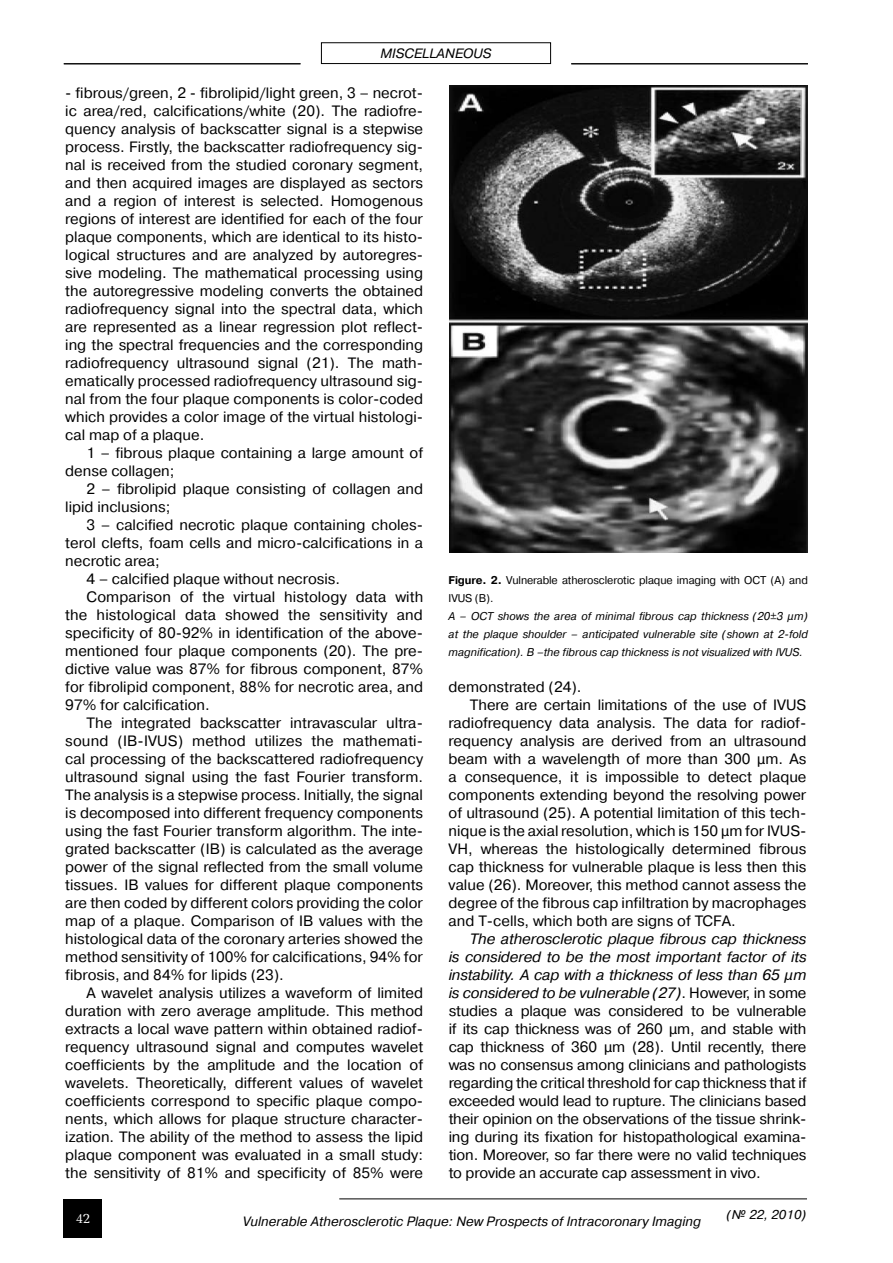
<style>
.page{position:relative;width:893px;height:1263px;background:#fff}
.page>*{position:absolute;margin:0;border:0;box-sizing:border-box;transform-origin:0 0}
.t1{font:15px "Pragmatica C";color:#000}
.t2{font:italic 15px "Pragmatica C";letter-spacing:-.01em;color:#000}
.t3{font:italic 13.5px "Pragmatica C";color:#000}
.t4{font:13.5px "Baltica C";color:#fff}
.t5{font:italic 12.75px "Pragmatica C";color:#000}
.t6{font:italic 11.25px/18px "Pragmatica C";color:#000}
.s1{font-weight:700;font-style:normal}
.s2{font-style:normal}
</style>
<div class="page">
<div style="left:64px;top:1199px;width:38px;height:38px;background:#000"></div>
<hr style="left:339px;top:1198px;width:468px;height:1px;background:#000">
<hr style="left:64px;top:64px;width:236px;height:1px;background:#000">
<hr style="left:571px;top:64px;width:237px;height:1px;background:#000">
<div style="left:321px;top:43px;width:230px;height:21px;border:1px solid #000"></div>
<img style="left:450px;top:85px;width:358px;height:468px">
<p class="t3" style="left:380px;top:46px;width:113px">MISCELLANEOUS</p>
<p class="t1" style="left:65px;top:85px;width:359px">- fibrous/green, 2 - fibrolipid/light green, 3 – necrot-</p>
<p class="t1" style="left:65px;top:103px;width:359px">ic area/red, calcifications/white (20). The radiofre-</p>
<p class="t1" style="left:65px;top:121px;width:359px">quency analysis of backscatter signal is a stepwise</p>
<p class="t1" style="left:65px;top:139px;width:359px">process. Firstly, the backscatter radiofrequency sig-</p>
<p class="t1" style="left:65px;top:157px;width:359px">nal is received from the studied coronary segment,</p>
<p class="t1" style="left:65px;top:175px;width:359px">and then acquired images are displayed as sectors</p>
<p class="t1" style="left:65px;top:193px;width:359px">and a region of interest is selected. Homogenous</p>
<p class="t1" style="left:65px;top:211px;width:359px">regions of interest are identified for each of the four</p>
<p class="t1" style="left:65px;top:229px;width:359px">plaque components, which are identical to its histo-</p>
<p class="t1" style="left:65px;top:247px;width:359px">logical structures and are analyzed by autoregres-</p>
<p class="t1" style="left:65px;top:265px;width:359px">sive modeling. The mathematical processing using</p>
<p class="t1" style="left:65px;top:283px;width:359px">the autoregressive modeling converts the obtained</p>
<p class="t1" style="left:65px;top:301px;width:359px">radiofrequency signal into the spectral data, which</p>
<p class="t1" style="left:65px;top:319px;width:359px">are represented as a linear regression plot reflect-</p>
<p class="t1" style="left:65px;top:337px;width:359px">ing the spectral frequencies and the corresponding</p>
<p class="t1" style="left:65px;top:355px;width:359px">radiofrequency ultrasound signal (21). The math-</p>
<p class="t1" style="left:65px;top:373px;width:359px">ematically processed radiofrequency ultrasound sig-</p>
<p class="t1" style="left:65px;top:391px;width:359px">nal from the four plaque components is color-coded</p>
<p class="t1" style="left:65px;top:409px;width:359px">which provides a color image of the virtual histologi-</p>
<p class="t1" style="left:65px;top:427px;width:141px">cal map of a plaque.</p>
<p class="t1" style="left:87px;top:445px;width:338px">1 – fibrous plaque containing a large amount of</p>
<p class="t1" style="left:65px;top:463px;width:111px">dense collagen;</p>
<p class="t1" style="left:87px;top:481px;width:338px">2 – fibrolipid plaque consisting of collagen and</p>
<p class="t1" style="left:65px;top:499px;width:107px">lipid inclusions;</p>
<p class="t1" style="left:87px;top:517px;width:338px">3 – calcified necrotic plaque containing choles-</p>
<p class="t1" style="left:65px;top:535px;width:359px">terol clefts, foam cells and micro-calcifications in a</p>
<p class="t1" style="left:65px;top:553px;width:96px">necrotic area;</p>
<p class="t1" style="left:87px;top:571px;width:255px">4 – calcified plaque without necrosis.</p>
<p class="t1" style="left:87px;top:589px;width:338px">Comparison of the virtual histology data with</p>
<p class="t1" style="left:65px;top:607px;width:359px">the histological data showed the sensitivity and</p>
<p class="t1" style="left:65px;top:625px;width:359px">specificity of 80-92% in identification of the above-</p>
<p class="t1" style="left:65px;top:643px;width:359px">mentioned four plaque components (20). The pre-</p>
<p class="t1" style="left:65px;top:661px;width:359px">dictive value was 87% for fibrous component, 87%</p>
<p class="t1" style="left:65px;top:679px;width:359px">for fibrolipid component, 88% for necrotic area, and</p>
<p class="t1" style="left:65px;top:697px;width:146px">97% for calcification.</p>
<p class="t1" style="left:87px;top:715px;width:338px">The integrated backscatter intravascular ultra-</p>
<p class="t1" style="left:65px;top:733px;width:359px">sound (IB-IVUS) method utilizes the mathemati-</p>
<p class="t1" style="left:65px;top:751px;width:359px">cal processing of the backscattered radiofrequency</p>
<p class="t1" style="left:65px;top:769px;width:359px">ultrasound signal using the fast Fourier transform.</p>
<p class="t1" style="left:65px;top:787px;width:359px">The analysis is a stepwise process. Initially, the signal</p>
<p class="t1" style="left:65px;top:805px;width:359px">is decomposed into different frequency components</p>
<p class="t1" style="left:65px;top:823px;width:359px">using the fast Fourier transform algorithm. The inte-</p>
<p class="t1" style="left:65px;top:841px;width:359px">grated backscatter (IB) is calculated as the average</p>
<p class="t1" style="left:65px;top:859px;width:359px">power of the signal reflected from the small volume</p>
<p class="t1" style="left:65px;top:877px;width:359px">tissues. IB values for different plaque components</p>
<p class="t1" style="left:65px;top:895px;width:359px">are then coded by different colors providing the color</p>
<p class="t1" style="left:65px;top:913px;width:359px">map of a plaque. Comparison of IB values with the</p>
<p class="t1" style="left:65px;top:931px;width:359px">histological data of the coronary arteries showed the</p>
<p class="t1" style="left:65px;top:949px;width:359px">method sensitivity of 100% for calcifications, 94% for</p>
<p class="t1" style="left:65px;top:967px;width:220px">fibrosis, and 84% for lipids (23).</p>
<p class="t1" style="left:87px;top:985px;width:338px">A wavelet analysis utilizes a waveform of limited</p>
<p class="t1" style="left:65px;top:1003px;width:359px">duration with zero average amplitude. This method</p>
<p class="t1" style="left:65px;top:1021px;width:359px">extracts a local wave pattern within obtained radiof-</p>
<p class="t1" style="left:65px;top:1039px;width:359px">requency ultrasound signal and computes wavelet</p>
<p class="t1" style="left:65px;top:1057px;width:359px">coefficients by the amplitude and the location of</p>
<p class="t1" style="left:65px;top:1075px;width:359px">wavelets. Theoretically, different values of wavelet</p>
<p class="t1" style="left:65px;top:1093px;width:359px">coefficients correspond to specific plaque compo-</p>
<p class="t1" style="left:65px;top:1111px;width:359px">nents, which allows for plaque structure character-</p>
<p class="t1" style="left:65px;top:1129px;width:359px">ization. The ability of the method to assess the lipid</p>
<p class="t1" style="left:65px;top:1147px;width:359px">plaque component was evaluated in a small study:</p>
<p class="t1" style="left:65px;top:1165px;width:359px">the sensitivity of 81% and specificity of 85% were</p>
<p class="t6" style="left:449px;top:571px;width:361px"><span class="s1">Figure. 2.</span> <span class="s2">Vulnerable atherosclerotic plaque imaging with OCT (A) and IVUS (B).<br></span>A – OCT shows the area of minimal fibrous cap thickness (20±3 µm) at the plaque shoulder – anticipated vulnerable site (shown at 2-fold magnification). B –the fibrous cap thickness is not visualized with IVUS.</p>
<p class="t1" style="left:449px;top:679px;width:134px">demonstrated (24).</p>
<p class="t1" style="left:470px;top:697px;width:338px">There are certain limitations of the use of IVUS</p>
<p class="t1" style="left:449px;top:715px;width:359px">radiofrequency data analysis. The data for radiof-</p>
<p class="t1" style="left:449px;top:733px;width:359px">requency analysis are derived from an ultrasound</p>
<p class="t1" style="left:449px;top:751px;width:359px">beam with a wavelength of more than 300 µm. As</p>
<p class="t1" style="left:449px;top:769px;width:359px">a consequence, it is impossible to detect plaque</p>
<p class="t1" style="left:449px;top:787px;width:359px">components extending beyond the resolving power</p>
<p class="t1" style="left:449px;top:805px;width:359px">of ultrasound (25). A potential limitation of this tech-</p>
<p class="t1" style="left:449px;top:823px;width:359px">nique is the axial resolution, which is 150 µm for IVUS-</p>
<p class="t1" style="left:449px;top:841px;width:359px">VH, whereas the histologically determined fibrous</p>
<p class="t1" style="left:449px;top:859px;width:359px">cap thickness for vulnerable plaque is less then this</p>
<p class="t1" style="left:449px;top:877px;width:359px">value (26). Moreover, this method cannot assess the</p>
<p class="t1" style="left:449px;top:895px;width:359px">degree of the fibrous cap infiltration by macrophages</p>
<p class="t1" style="left:449px;top:913px;width:289px">and T-cells, which both are signs of TCFA.</p>
<p class="t2" style="left:470px;top:931px;width:338px">The atherosclerotic plaque fibrous cap thickness</p>
<p class="t2" style="left:449px;top:949px;width:359px">is considered to be the most important factor of its</p>
<p class="t2" style="left:449px;top:967px;width:359px">instability. A cap with a thickness of less than 65 µm</p>
<p class="t2" style="left:449px;top:985px;width:359px">is considered to be vulnerable (27)<span class="s2">. However, in some</span></p>
<p class="t1" style="left:449px;top:1003px;width:359px">studies a plaque was considered to be vulnerable</p>
<p class="t1" style="left:449px;top:1021px;width:359px">if its cap thickness was of 260 µm, and stable with</p>
<p class="t1" style="left:449px;top:1039px;width:359px">cap thickness of 360 µm (28). Until recently, there</p>
<p class="t1" style="left:449px;top:1057px;width:359px">was no consensus among clinicians and pathologists</p>
<p class="t1" style="left:449px;top:1075px;width:359px">regarding the critical threshold for cap thickness that if</p>
<p class="t1" style="left:449px;top:1093px;width:359px">exceeded would lead to rupture. The clinicians based</p>
<p class="t1" style="left:449px;top:1111px;width:359px">their opinion on the observations of the tissue shrink-</p>
<p class="t1" style="left:449px;top:1129px;width:359px">ing during its fixation for histopathological examina-</p>
<p class="t1" style="left:449px;top:1147px;width:359px">tion. Moreover, so far there were no valid techniques</p>
<p class="t1" style="left:449px;top:1165px;width:314px">to provide an accurate cap assessment in vivo.</p>
<p class="t4" style="left:76px;top:1211px;width:16px">42</p>
<p class="t3" style="left:243px;top:1214px;width:460px">Vulnerable Atherosclerotic Plaque: New Prospects of Intracoronary Imaging</p>
<p class="t5" style="left:727px;top:1207px;width:81px">(№ 22, 2010)</p>
</div>
